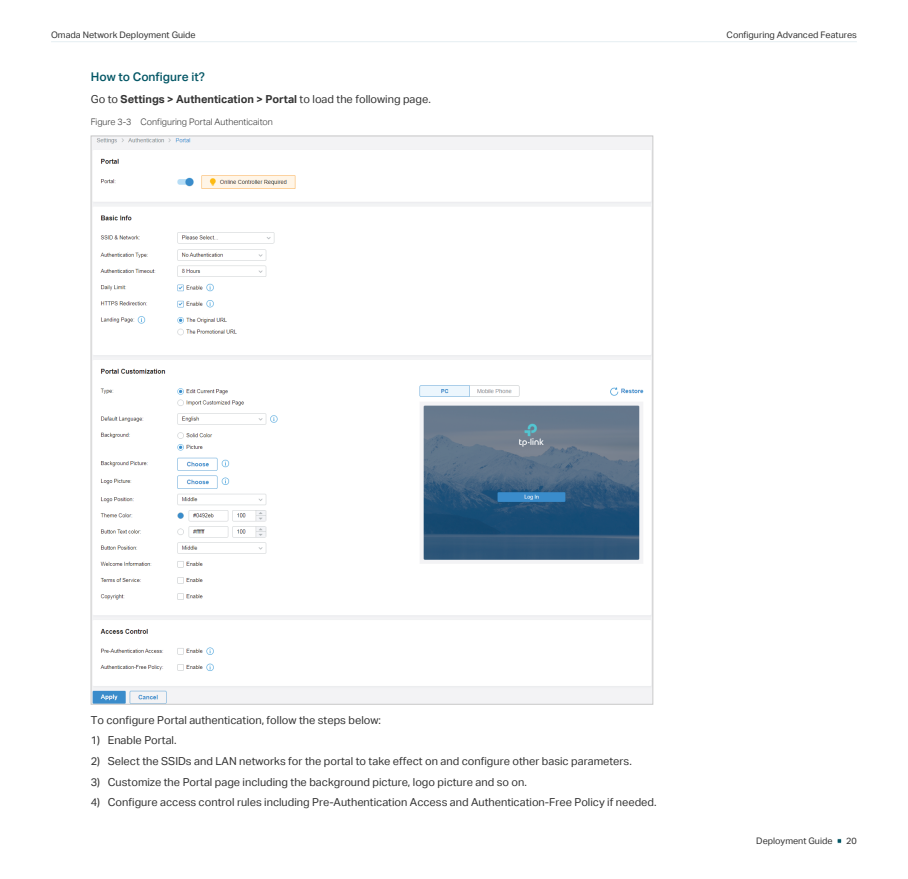
<style>
.page{position:relative;width:908px;height:879px;background:#fff}
.page>*{position:absolute;margin:0;border:0;box-sizing:border-box;transform-origin:0 0}
.四级标题{font:12px "TP Link Aktiv Medium";color:#035665}
.UG模块化正文{font:11px "TP Link Aktiv Regular";color:#333}
.UG模块化正文_下段同页{font:11px "TP Link Aktiv Bold";color:#333}
.t1{font:9px "TP Link Aktiv Regular";color:#333}
.t2{font:9px "TP Link Aktiv Light";color:#333}
.s1{font-family:"TP Link Aktiv Regular"}
</style>
<div class="page">
<hr style="left:51px;top:41px;width:805px;height:1px;background:#e5eef2">
<svg style="left:837px;top:838px;width:4px;height:6px"></svg>
<img style="left:93px;top:138px;width:557px;height:564px">
<p class="t1" style="left:51px;top:29px;width:146px">Omada Network Deployment Guide</p>
<p class="t1" style="left:726px;top:29px;width:132px">Configuring Advanced Features</p>
<p class="四级标题" style="left:91px;top:70px;width:115px">How to Configure it?</p>
<p class="UG模块化正文_下段同页" style="left:91px;top:93px;width:341px"><span class="s1">Go to</span> Settings &gt; Authentication &gt; Portal <span class="s1">to load the following page.</span></p>
<p class="t2" style="left:91px;top:116px;width:183px">Figure 3-3 Configuring Portal Authenticaiton</p>
<p class="UG模块化正文" style="left:91px;top:713px;width:291px">To configure Portal authentication, follow the steps below:</p>
<p class="UG模块化正文" style="left:91px;top:734px;width:87px">1) Enable Portal.</p>
<p class="UG模块化正文" style="left:91px;top:754px;width:542px">2) Select the SSIDs and LAN networks for the portal to take effect on and configure other basic parameters.</p>
<p class="UG模块化正文" style="left:91px;top:775px;width:437px">3) Customize the Portal page including the background picture, logo picture and so on.</p>
<p class="UG模块化正文" style="left:91px;top:796px;width:567px">4) Configure access control rules including Pre-Authentication Access and Authentication-Free Policy if needed.</p>
<p class="t1" style="left:755px;top:835px;width:78px">Deployment Guide</p>
<p class="t1" style="left:845px;top:835px;width:12px">20</p>
</div>
